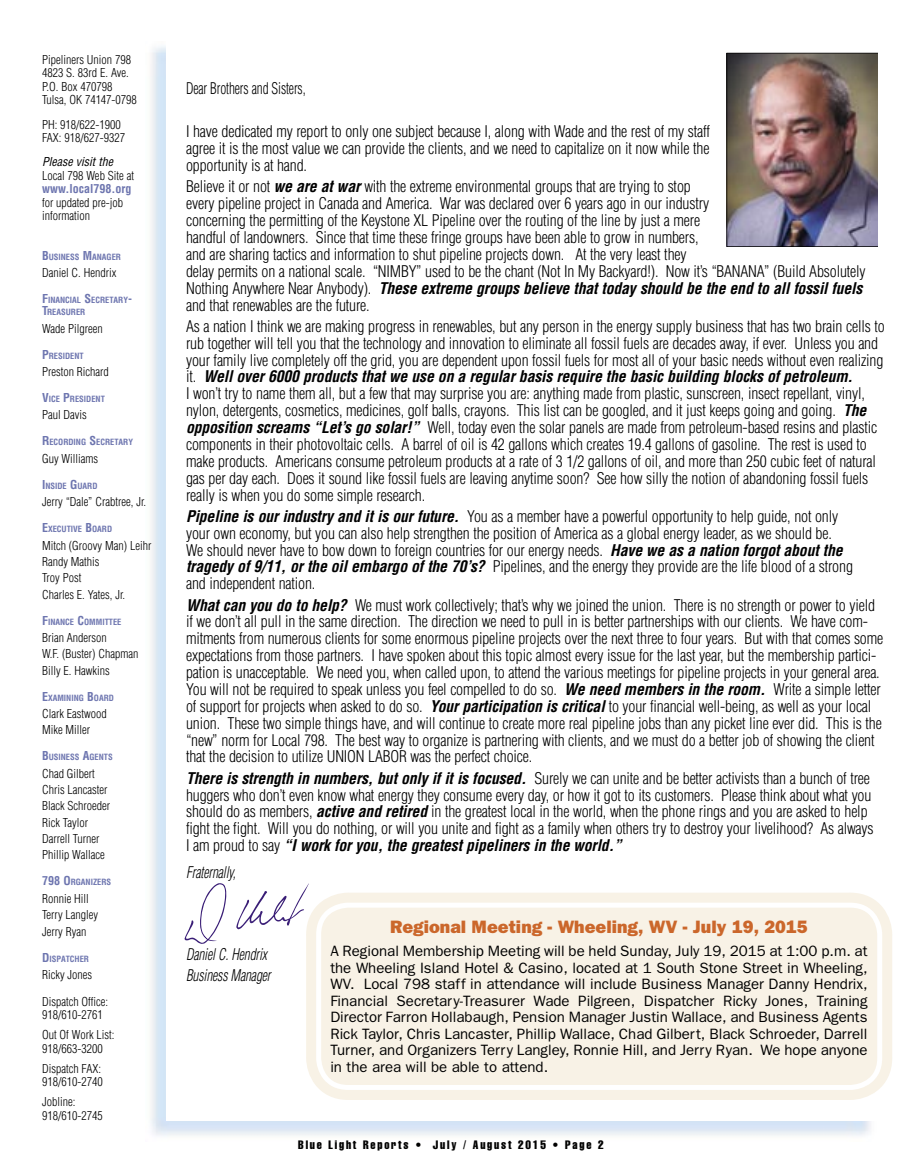
<style>
.page{position:relative;width:905px;height:1175px;background:#fff}
.page>*{position:absolute;margin:0;border:0;box-sizing:border-box;transform-origin:0 0}
.t1{font:800 18px "Franklin Gothic";color:#cb672b}
.t2{font:300 condensed 15.75px/16.8px "Helvetica";letter-spacing:-.01em;color:#000}
.t3{font:italic 300 condensed 15.75px/21px "Helvetica";letter-spacing:-.01em;color:#000;scale:.85 1}
.t4{font:300 condensed 15.75px "Helvetica";letter-spacing:-.01em;color:#000;scale:.85 1}
.t5{font:15px/16.5px "Franklin Gothic";color:#000;text-align:justify}
.t6{font:300 condensed 12px/16.4px "Helvetica";color:#000}
.t7{font:extra-condensed 12px "Helvetica";letter-spacing:.15em;color:#000}
.t8{font:700 condensed 12px "Helvetica";color:#6d75af}
.t9{font:italic condensed 12px "Helvetica";color:#000}
.t10{font:700 condensed 8.4px/12px "Helvetica";color:#6d75af}
.s1{font-size:12px}
.s2{font-weight:700;font-style:italic}
</style>
<div class="page">
<img style="left:727px;top:54px;width:151px;height:192px">
<hr style="left:726px;top:53px;width:152px;height:1px;background:#000">
<hr style="left:726px;top:53px;width:1px;height:193px;background:#000">
<hr style="left:726px;top:246px;width:152px;height:1px;background:#000">
<svg style="left:184px;top:883px;width:42px;height:60px"></svg>
<svg style="left:236px;top:883px;width:73px;height:46px"></svg>
<svg style="left:306px;top:892px;width:586px;height:208px;fill:#f8f2e6"></svg>
<div style="left:326px;top:912px;width:546px;height:168px;background:#f8f2e6"></div>
<p class="t6" style="left:42px;top:53px;width:96px;line-height:13.5px">Pipeliners Union 798<br>4823 S. 83rd E. Ave.<br>P.O. Box 470798<br>Tulsa, OK 74147-0798</p>
<p class="t6" style="left:42px;top:117px;width:85px;line-height:13.5px">PH: 918/622-1900<br>FAX: 918/627-9327</p>
<p class="t9" style="left:42px;top:154px;width:73px">Please visit the</p>
<p class="t6" style="left:42px;top:167px;width:94px">Local 798 Web Site at</p>
<p class="t8" style="left:42px;top:182px;width:91px">www.local798.org</p>
<p class="t6" style="left:42px;top:196px;width:83px;line-height:13.5px">for updated pre-job information</p>
<p class="t10" style="left:42px;top:251px;width:81px"><span class="s1">B</span>USINESS <span class="s1">M</span>ANAGER</p>
<p class="t6" style="left:42px;top:265px;width:76px">Daniel C. Hendrix</p>
<p class="t10" style="left:42px;top:294px;width:92px"><span class="s1">F</span>INANCIAL <span class="s1">S</span>ECRETARY<span class="s1">-<br>T</span>REASURER</p>
<p class="t6" style="left:42px;top:320px;width:62px">Wade Pilgreen</p>
<p class="t10" style="left:42px;top:349px;width:43px"><span class="s1">P</span>RESIDENT</p>
<p class="t6" style="left:42px;top:363px;width:68px">Preston Richard</p>
<p class="t10" style="left:42px;top:393px;width:64px"><span class="s1">V</span>ICE <span class="s1">P</span>RESIDENT</p>
<p class="t6" style="left:42px;top:407px;width:46px">Paul Davis</p>
<p class="t10" style="left:42px;top:436px;width:93px"><span class="s1">R</span>ECORDING <span class="s1">S</span>ECRETARY</p>
<p class="t6" style="left:42px;top:450px;width:58px">Guy Williams</p>
<p class="t10" style="left:42px;top:480px;width:57px"><span class="s1">I</span>NSIDE <span class="s1">G</span>UARD</p>
<p class="t6" style="left:42px;top:493px;width:106px">Jerry “Dale” Crabtree, Jr.</p>
<p class="t10" style="left:42px;top:523px;width:72px"><span class="s1">E</span>XECUTIVE <span class="s1">B</span>OARD</p>
<p class="t6" style="left:42px;top:537px;width:111px">Mitch (Groovy Man) Leihr<br>Randy Mathis<br>Troy Post<br>Charles E. Yates, Jr.</p>
<p class="t10" style="left:42px;top:615px;width:81px"><span class="s1">F</span>INANCE <span class="s1">C</span>OMMITTEE</p>
<p class="t6" style="left:42px;top:629px;width:98px">Brian Anderson<br>W.F. (Buster) Chapman<br>Billy E. Hawkins</p>
<p class="t10" style="left:42px;top:691px;width:73px"><span class="s1">E</span>XAMINING <span class="s1">B</span>OARD</p>
<p class="t6" style="left:42px;top:705px;width:66px">Clark Eastwood<br>Mike Miller</p>
<p class="t10" style="left:42px;top:751px;width:72px"><span class="s1">B</span>USINESS <span class="s1">A</span>GENTS</p>
<p class="t6" style="left:42px;top:765px;width:70px">Chad Gilbert<br>Chris Lancaster<br>Black Schroeder<br>Rick Taylor<br>Darrell Turner<br>Phillip Wallace</p>
<p class="t10" style="left:42px;top:876px;width:71px"><span class="s1">798 O</span>RGANIZERS</p>
<p class="t6" style="left:42px;top:890px;width:58px">Ronnie Hill<br>Terry Langley<br>Jerry Ryan</p>
<p class="t10" style="left:42px;top:952px;width:49px"><span class="s1">D</span>ISPATCHER</p>
<p class="t6" style="left:42px;top:966px;width:52px">Ricky Jones</p>
<p class="t6" style="left:42px;top:994px;width:68px;line-height:13.5px">Dispatch Office:<br>918/610-2761</p>
<p class="t6" style="left:42px;top:1028px;width:74px;line-height:13.5px">Out Of Work List:<br>918/663-3200</p>
<p class="t6" style="left:42px;top:1061px;width:62px;line-height:13.5px">Dispatch FAX:<br>918/610-2740</p>
<p class="t6" style="left:42px;top:1095px;width:62px;line-height:13.5px">Jobline:<br>918/610-2745</p>
<p class="t4" style="left:186px;top:79px;width:142px">Dear Brothers and Sisters,</p>
<p class="t2" style="left:186px;top:123px;width:525px;text-align:justify">I have dedicated my report to only one subject because I, along with Wade and the rest of my staff agree it is the most value we can provide the clients, and we need to capitalize on it now while the opportunity is at hand.</p>
<p class="t2" style="left:186px;top:178px;width:681px">Believe it or not <span class="s2">we are at war</span> with the extreme environmental groups that are trying to stop<br>every pipeline project in Canada and America. War was declared over 6 years ago in our industry<br>concerning the permitting of the Keystone XL Pipeline over the routing of the line by just a mere<br>handful of landowners. Since that time these fringe groups have been able to grow in numbers,<br>and are sharing tactics and information to shut pipeline projects down. At the very least they<br>delay permits on a national scale. “NIMBY” used to be the chant (Not In My Backyard!). Now it’s “BANANA” (Build Absolutely Nothing Anywhere Near Anybody). <span class="s2">These extreme groups believe that today should be the end to all fossil fuels </span>and that renewables are the future.</p>
<p class="t2" style="left:186px;top:317px;width:700px">As a nation I think we are making progress in renewables, but any person in the energy supply business that has two brain cells to rub together will tell you that the technology and innovation to eliminate all fossil fuels are decades away, if ever. Unless you and your family live completely off the grid, you are dependent upon fossil fuels for most all of your basic needs without even realizing it. <span class="s2">Well over 6000 products that we use on a regular basis require the basic building blocks of petroleum.<br></span>I won’t try to name them all, but a few that may surprise you are: anything made from plastic, sunscreen, insect repellant, vinyl, nylon, detergents, cosmetics, medicines, golf balls, crayons. This list can be googled, and it just keeps going and going. <span class="s2">The opposition screams “Let’s go solar!”</span> Well, today even the solar panels are made from petroleum-based resins and plastic components in their photovoltaic cells. A barrel of oil is 42 gallons which creates 19.4 gallons of gasoline. The rest is used to make products. Americans consume petroleum products at a rate of 3 1/2 gallons of oil, and more than 250 cubic feet of natural gas per day each. Does it sound like fossil fuels are leaving anytime soon? See how silly the notion of abandoning fossil fuels really is when you do some simple research.</p>
<p class="t2" style="left:186px;top:507px;width:668px"><span class="s2">Pipeline is our industry and it is our future.</span> You as a member have a powerful opportunity to help guide, not only your own economy, but you can also help strengthen the position of America as a global energy leader, as we should be.<br>We should never have to bow down to foreign countries for our energy needs. <span class="s2">Have we as a nation forgot about the tragedy of 9/11, or the oil embargo of the 70’s?</span> Pipelines, and the energy they provide are the life blood of a strong and independent nation.</p>
<p class="t2" style="left:186px;top:596px;width:698px"><span class="s2">What can you do to help?</span> We must work collectively; that’s why we joined the union. There is no strength or power to yield if we don’t all pull in the same direction. The direction we need to pull in is better partnerships with our clients. We have com&shy;mitments from numerous clients for some enormous pipeline projects over the next three to four years. But with that comes some expectations from those partners. I have spoken about this topic almost every issue for the last year, but the membership partici&shy;pation is unacceptable. We need you, when called upon, to attend the various meetings for pipeline projects in your general area.<br>You will not be required to speak unless you feel compelled to do so. <span class="s2">We need members in the room.</span> Write a simple letter of support for projects when asked to do so. <span class="s2">Your participation is critical</span> to your financial well-being, as well as your local union. These two simple things have, and will continue to create more real pipeline jobs than any picket line ever did. This is the “new” norm for Local 798. The best way to organize is partnering with clients, and we must do a better job of showing the client that the decision to utilize UNION LABOR was the perfect choice.</p>
<p class="t2" style="left:186px;top:769px;width:689px"><span class="s2">There is strength in numbers, but only if it is focused.</span> Surely we can unite and be better activists than a bunch of tree huggers who don’t even know what energy they consume every day, or how it got to its customers. Please think about what you should do as members, <span class="s2">active and retired</span> in the greatest local in the world, when the phone rings and you are asked to help fight the fight. Will you do nothing, or will you unite and fight as a family when others try to destroy your livelihood? As always I am proud to say <span class="s2">“I work for you, the greatest pipeliners in the world.”</span></p>
<p class="t3" style="left:186px;top:861px;width:60px">Fraternally,</p>
<p class="t3" style="left:186px;top:943px;width:101px">Daniel C. Hendrix<br>Business Manager</p>
<p class="t1" style="left:390px;top:916px;width:419px">Regional Meeting - Wheeling, WV - July 19, 2015</p>
<p class="t5" style="left:330px;top:942px;width:538px">A Regional Membership Meeting will be held Sunday, July 19, 2015 at 1:00 p.m. at the Wheeling Island Hotel &amp; Casino, located at 1 South Stone Street in Wheeling, WV. Local 798 staff in attendance will include Business Manager Danny Hendrix, Financial Secretary-Treasurer Wade Pilgreen, Dispatcher Ricky Jones, Training Director Farron Hollabaugh, Pension Manager Justin Wallace, and Business Agents Rick Taylor, Chris Lancaster, Phillip Wallace, Chad Gilbert, Black Schroeder, Darrell Turner, and Organizers Terry Langley, Ronnie Hill, and Jerry Ryan. We hope anyone in the area will be able to attend.</p>
<p class="t7" style="left:298px;top:1136px;width:307px">Blue Light Reports • July / August 2015 • Page 2</p>
</div>
